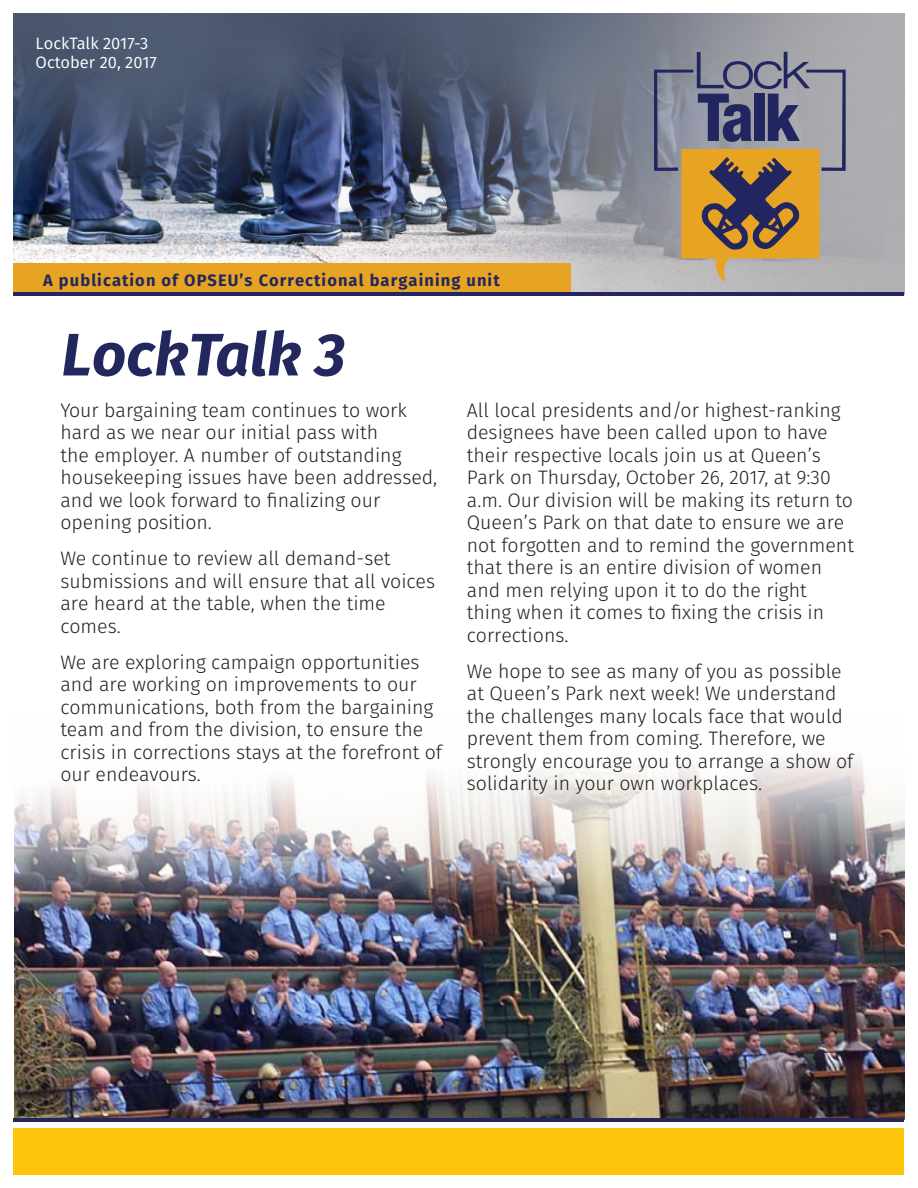
<style>
.page{position:relative;width:918px;height:1188px;background:#fff}
.page>*{position:absolute;margin:0;border:0;box-sizing:border-box;transform-origin:0 0}
.t1{font:italic 700 60px "Fira Sans";color:#22285e}
.t2{font:300 19.5px/22.5px "Fira Sans";color:#231f20}
.t3{font:700 16.5px "Fira Sans";letter-spacing:.065em;color:#24275f}
.t4{font:16.5px/19.8px "Fira Sans";color:#fff}
</style>
<div class="page">
<img style="left:14px;top:758px;width:890px;height:361px">
<img style="left:14px;top:14px;width:890px;height:279px">
<div style="left:14px;top:263px;width:557px;height:33px;background:#e7a422"></div>
<hr style="left:14px;top:293px;width:890px;height:3px;background:#24275f">
<svg style="left:654px;top:52px;width:192px;height:230px;background:#978878"></svg>
<div style="left:14px;top:1128px;width:890px;height:46px;background:#fec50d"></div>
<hr style="left:14px;top:1119px;width:890px;height:3px;background:#22285e">
<p class="t4" style="left:36px;top:33px;width:123px">LockTalk 2017-3<br>October 20, 2017</p>
<p class="t3" style="left:43px;top:268px;width:458px">A publication of OPSEU’s Correctional bargaining unit</p>
<p class="t1" style="left:62px;top:312px;width:285px">LockTalk 3</p>
<p class="t2" style="left:60px;top:399px;width:378px">Your bargaining team continues to work hard as we near our initial pass with<br>the employer. A number of outstanding housekeeping issues have been addressed, and we look forward to finalizing our opening position.</p>
<p class="t2" style="left:60px;top:547px;width:376px">We continue to review all demand-set submissions and will ensure that all voices are heard at the table, when the time comes.</p>
<p class="t2" style="left:60px;top:651px;width:383px">We are exploring campaign opportunities and are working on improvements to our communications, both from the bargaining team and from the division, to ensure the crisis in corrections stays at the forefront of our endeavours.</p>
<p class="t2" style="left:467px;top:399px;width:389px">All local presidents and/or highest-ranking designees have been called upon to have their respective locals join us at Queen’s Park on Thursday, October 26, 2017, at 9:30 a.m. Our division will be making its return to Queen’s Park on that date to ensure we are not forgotten and to remind the government that there is an entire division of women and men relying upon it to do the right thing when it comes to fixing the crisis in corrections.</p>
<p class="t2" style="left:467px;top:660px;width:388px">We hope to see as many of you as possible at Queen’s Park next week! We understand the challenges many locals face that would prevent them from coming. Therefore, we strongly encourage you to arrange a show of solidarity in your own workplaces.</p>
</div>
